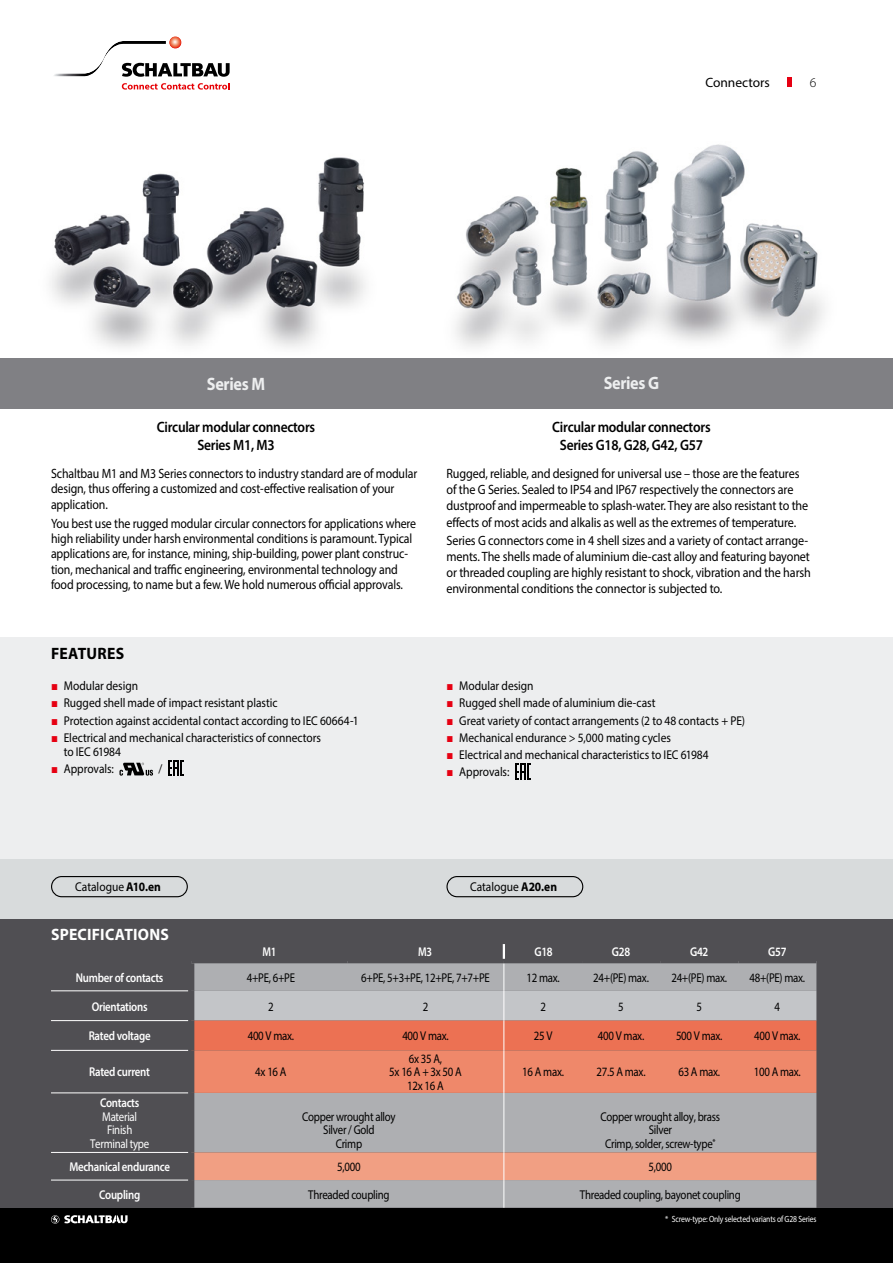
<style>
.page{position:relative;width:893px;height:1263px;background:#fff}
.page>*{position:absolute;margin:0;border:0;box-sizing:border-box;transform-origin:0 0}
.t1{font:700 18px "Myriad Pro";letter-spacing:-.02em;color:#edeeef;scale:.9 1}
.t2{font:700 16.5px "Myriad Pro";letter-spacing:.015em;color:#fff;scale:.95 1}
.t3{font:700 16.5px "Myriad Pro";letter-spacing:.015em;color:#000;scale:.95 1}
.t4{font:600 15px/18px "Myriad Pro";letter-spacing:-.02em;color:#000;text-align:center;scale:.9 1}
.t5{font:13.5px/16.2px "Myriad Pro";letter-spacing:-.01em;color:#000;scale:.9 1}
.t6{font:13.5px/15.3px "Myriad Pro";letter-spacing:-.01em;color:#000;scale:.88 1}
.t7{font:13.5px "Myriad Pro";letter-spacing:-.01em;color:#000}
.t8{font:12.75px/14px "Myriad Pro";letter-spacing:-.005em;color:#000;scale:.9 1}
.t9{font:12.75px "Myriad Pro";letter-spacing:-.005em;color:#000;scale:.85 1}
.t10{font:12.75px/13.5px "Myriad Pro";letter-spacing:-.025em;color:#000;text-align:center;scale:.85 1}
.t11{font:600 12.75px "Myriad Pro";letter-spacing:-.025em;color:#fff;scale:.85 1}
.t12{font:12.75px/13.5px "Myriad Pro";letter-spacing:-.025em;color:#fff;text-align:center;scale:.85 1}
.t13{font:600 12.75px "Myriad Pro";letter-spacing:-.025em;color:#fff;scale:.82 1}
.t14{font:9px "Myriad Pro";letter-spacing:-.02em;color:#fff;scale:.85 1}
.s1{color:#e60012}
.s2{font-weight:300}
.s3{font-family:"Arial";font-weight:700;color:#e60012}
.s4{font-weight:700}
</style>
<div class="page">
<div style="left:0;top:638px;width:893px;height:625px;background:#edeeef"></div>
<div style="left:0;top:927px;width:893px;height:336px;background:#000"></div>
<div style="left:0;top:918px;width:893px;height:290px;background:#504f53"></div>
<div style="left:0;top:357px;width:893px;height:51px;background:#808084"></div>
<div style="left:0;top:859px;width:893px;height:59px;background:#d8dbdc"></div>
<img style="left:50px;top:144px;width:775px;height:205px">
<svg style="left:169px;top:36px;width:13px;height:13px"></svg>
<svg style="left:54px;top:41px;width:176px;height:36px"></svg>
<svg style="left:122px;top:83px;width:108px;height:7px"></svg>
<svg style="left:515px;top:764px;width:16px;height:15px"></svg>
<svg style="left:119px;top:763px;width:34px;height:13px"></svg>
<svg style="left:168px;top:760px;width:16px;height:16px"></svg>
<svg style="left:51px;top:991px;width:137px;height:189px"></svg>
<div style="left:194px;top:1093px;width:622px;height:59px;background:#aeafb2"></div>
<hr style="left:503px;top:1093px;width:1px;height:59px;background:#fff">
<svg style="left:194px;top:1152px;width:622px;height:56px;background:#cda699"></svg>
<svg style="left:191px;top:944px;width:625px;height:149px;background:#c48f82"></svg>
<hr style="left:51px;top:990px;width:137px;height:1px;background:#fff">
<hr style="left:51px;top:1020px;width:137px;height:1px;background:#fff">
<hr style="left:51px;top:1050px;width:137px;height:1px;background:#fff">
<hr style="left:51px;top:1092px;width:137px;height:1px;background:#fff">
<hr style="left:51px;top:1152px;width:137px;height:1px;background:#fff">
<hr style="left:51px;top:1180px;width:137px;height:1px;background:#fff">
<div style="left:188px;top:963px;width:6px;height:28px;background:#504f53"></div>
<div style="left:188px;top:991px;width:6px;height:29px;background:#504f53"></div>
<div style="left:188px;top:1020px;width:6px;height:30px;background:#504f53"></div>
<div style="left:188px;top:1050px;width:6px;height:43px;background:#504f53"></div>
<svg style="left:51px;top:1215px;width:77px;height:8px"></svg>
<div style="left:51px;top:876px;width:137px;height:21px;border:1px solid #000;border-radius:10px"></div>
<div style="left:446px;top:876px;width:137px;height:21px;border:1px solid #000;border-radius:10px"></div>
<p class="t7" style="left:705px;top:77px;width:113px">Connectors <span class="s1">I</span> <span class="s2">6</span></p>
<h1 class="t1" style="left:207px;top:376px;width:66px">Series M</h1>
<h1 class="t1" style="left:604px;top:376px;width:63px">Series G</h1>
<p class="t4" style="left:157px;top:419px;width:177px">Circular modular connectors<br>Series M1, M3</p>
<p class="t6" style="left:51px;top:467px;width:418px">Schaltbau M1 and M3 Series connectors to industry standard are of modular design, thus offering a customized and cost-effective realisation of your application.</p>
<p class="t6" style="left:51px;top:517px;width:416px">You best use the rugged modular circular connectors for applications where high reliability under harsh environmental conditions is paramount. Typical applications are, for instance, mining, ship-building, power plant construc&shy;tion, mechanical and traffic engineering, environmental technology and food processing, to name but a few. We hold numerous official approvals.</p>
<p class="t4" style="left:552px;top:419px;width:177px">Circular modular connectors<br>Series G18, G28, G42, G57</p>
<p class="t5" style="left:446px;top:466px;width:403px">Rugged, reliable, and designed for universal use – those are the features of the G Series. Sealed to IP54 and IP67 respectively the connectors are dustproof and impermeable to splash-water. They are also resistant to the effects of most acids and alkalis as well as the extremes of temperature.</p>
<p class="t5" style="left:446px;top:533px;width:406px">Series G connectors come in 4 shell sizes and a variety of contact arrange&shy;ments. The shells made of aluminium die-cast alloy and featuring bayonet or threaded coupling are highly resistant to shock, vibration and the harsh environmental conditions the connector is subjected to.</p>
<p class="t3" style="left:51px;top:647px;width:79px">FEATURES</p>
<p class="t8" style="left:51px;top:680px;width:98px"><span class="s3">■</span> Modular design</p>
<p class="t8" style="left:51px;top:697px;width:253px"><span class="s3">■</span> Rugged shell made of impact resistant plastic</p>
<p class="t8" style="left:51px;top:714px;width:343px"><span class="s3">■</span> Protection against accidental contact according to IEC 60664-1</p>
<p class="t8" style="left:64px;top:732px;width:287px;text-indent:-13px"><span class="s3">■</span> Electrical and mechanical characteristics of connectors to IEC 61984</p>
<p class="t8" style="left:51px;top:763px;width:71px"><span class="s3">■</span> Approvals:</p>
<p class="t8" style="left:159px;top:763px;width:6px">/</p>
<p class="t8" style="left:446px;top:680px;width:98px"><span class="s3">■</span> Modular design</p>
<p class="t8" style="left:446px;top:697px;width:234px"><span class="s3">■</span> Rugged shell made of aluminium die-cast</p>
<p class="t8" style="left:446px;top:714px;width:333px"><span class="s3">■</span> Great variety of contact arrangements (2 to 48 contacts + PE)</p>
<p class="t8" style="left:446px;top:732px;width:251px"><span class="s3">■</span> Mechanical endurance &gt; 5,000 mating cycles</p>
<p class="t8" style="left:446px;top:749px;width:293px"><span class="s3">■</span> Electrical and mechanical characteristics to IEC 61984</p>
<p class="t8" style="left:446px;top:766px;width:71px"><span class="s3">■</span> Approvals:</p>
<p class="t8" style="left:75px;top:881px;width:97px">Catalogue <span class="s4">A10.en</span></p>
<p class="t8" style="left:470px;top:881px;width:98px">Catalogue <span class="s4">A20.en</span></p>
<p class="t2" style="left:51px;top:927px;width:125px">SPECIFICATIONS</p>
<p class="t13" style="left:262px;top:947px;width:19px">M1</p>
<p class="t13" style="left:418px;top:947px;width:19px">M3</p>
<p class="t11" style="left:534px;top:947px;width:23px">G18</p>
<p class="t11" style="left:612px;top:947px;width:23px">G28</p>
<p class="t11" style="left:690px;top:947px;width:23px">G42</p>
<p class="t11" style="left:768px;top:947px;width:23px">G57</p>
<p class="t11" style="left:76px;top:972px;width:105px">Number of contacts</p>
<p class="t9" style="left:247px;top:973px;width:58px">4+PE, 6+PE</p>
<p class="t9" style="left:361px;top:973px;width:153px">6+PE, 5+3+PE, 12+PE, 7+7+PE</p>
<p class="t9" style="left:526px;top:973px;width:41px">12 max.</p>
<p class="t9" style="left:593px;top:973px;width:67px">24+(PE) max.</p>
<p class="t9" style="left:671px;top:973px;width:67px">24+(PE) max.</p>
<p class="t9" style="left:749px;top:973px;width:67px">48+(PE) max.</p>
<p class="t11" style="left:92px;top:1001px;width:67px">Orientations</p>
<p class="t9" style="left:268px;top:1001px;width:8px">2</p>
<p class="t9" style="left:423px;top:1001px;width:8px">2</p>
<p class="t9" style="left:540px;top:1001px;width:8px">2</p>
<p class="t9" style="left:618px;top:1001px;width:8px">5</p>
<p class="t9" style="left:696px;top:1001px;width:8px">5</p>
<p class="t9" style="left:774px;top:1001px;width:8px">4</p>
<p class="t11" style="left:89px;top:1031px;width:74px">Rated voltage</p>
<p class="t9" style="left:248px;top:1031px;width:56px">400 V max.</p>
<p class="t9" style="left:402px;top:1031px;width:56px">400 V max.</p>
<p class="t9" style="left:534px;top:1031px;width:23px">25 V</p>
<p class="t9" style="left:598px;top:1031px;width:56px">400 V max.</p>
<p class="t9" style="left:676px;top:1031px;width:56px">500 V max.</p>
<p class="t9" style="left:754px;top:1031px;width:56px">400 V max.</p>
<p class="t11" style="left:89px;top:1067px;width:73px">Rated current</p>
<p class="t9" style="left:255px;top:1067px;width:38px">4x 16 A</p>
<p class="t10" style="left:389px;top:1053px;width:87px">6x 35 A,<br>5x 16 A + 3x 50 A<br>12x 16 A</p>
<p class="t9" style="left:522px;top:1067px;width:51px">16 A max.</p>
<p class="t9" style="left:597px;top:1067px;width:59px">27.5 A max.</p>
<p class="t9" style="left:678px;top:1067px;width:51px">63 A max.</p>
<p class="t9" style="left:754px;top:1067px;width:57px">100 A max.</p>
<p class="t11" style="left:100px;top:1098px;width:48px">Contacts</p>
<p class="t12" style="left:90px;top:1111px;width:71px">Material<br>Finish<br>Terminal type</p>
<p class="t10" style="left:302px;top:1111px;width:111px">Copper wrought alloy<br>Silver / Gold<br>Crimp</p>
<p class="t10" style="left:600px;top:1111px;width:142px">Copper wrought alloy, brass<br>Silver<br>Crimp, solder, screw-type<sup>*</sup></p>
<p class="t11" style="left:69px;top:1162px;width:120px">Mechanical endurance</p>
<p class="t9" style="left:337px;top:1162px;width:29px">5,000</p>
<p class="t9" style="left:649px;top:1162px;width:29px">5,000</p>
<p class="t11" style="left:99px;top:1190px;width:50px">Coupling</p>
<p class="t10" style="left:308px;top:1189px;width:97px">Threaded coupling</p>
<p class="t10" style="left:580px;top:1189px;width:191px">Threaded coupling, bayonet coupling</p>
<p class="t14" style="left:665px;top:1216px;width:180px">* Screw-type: Only selected variants of G28 Series</p>
</div>
